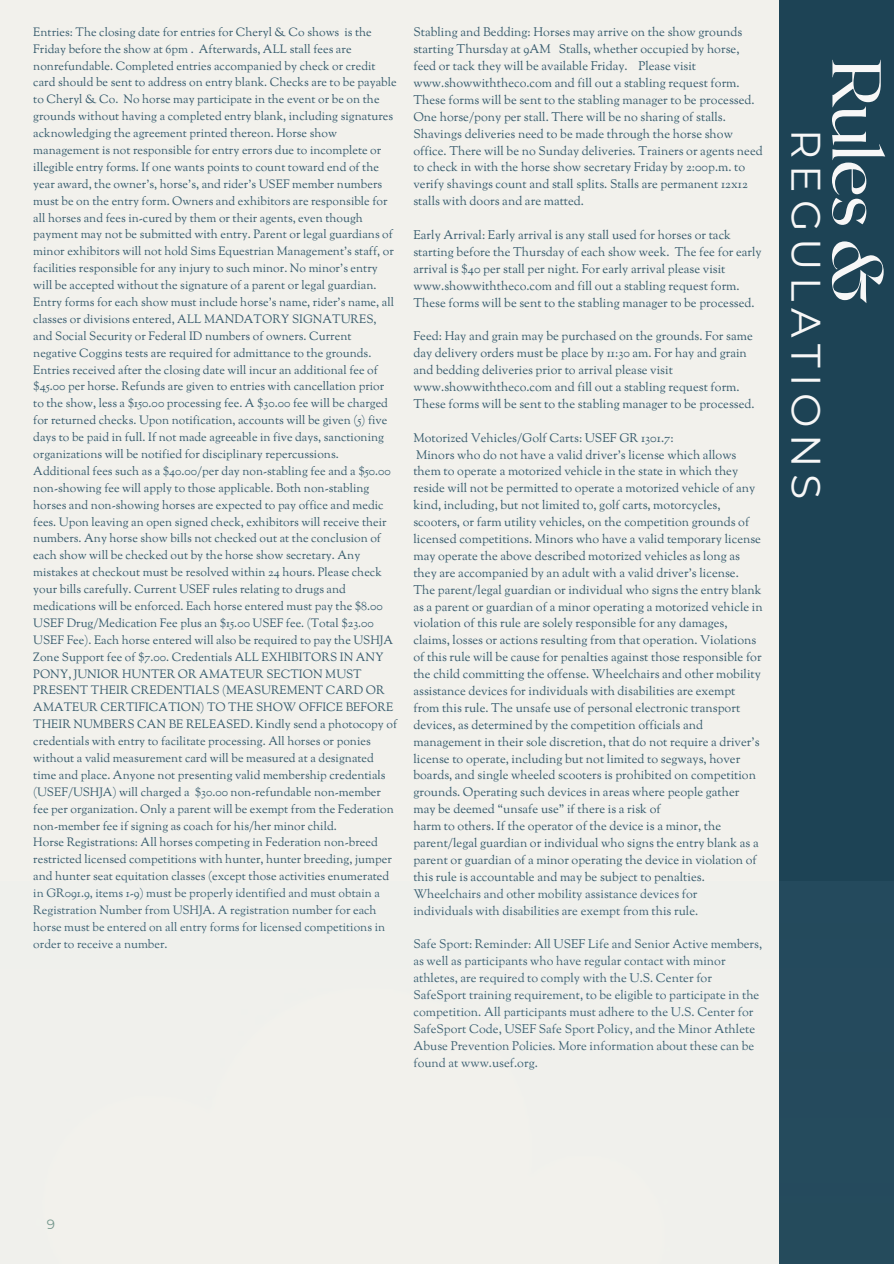
<style>
.page{position:relative;width:894px;height:1264px;background:#fff}
.page>*{position:absolute;margin:0;border:0;box-sizing:border-box;transform-origin:0 0}
.t1{font:69px "Roxborough CF";letter-spacing:-.025em;color:#f7f7f7}
.t2{font:41.1px "Montserrat";letter-spacing:.16em;color:#f7f7f7}
.t3{font:13.5px "Montserrat";color:#6c9286}
.t4{font:12.45px/17px "Sorts Mill Goudy";color:#365b6d}
.t5{font:12px/17px "Sorts Mill Goudy";color:#365b6d}
</style>
<div class="page">
<div style="left:0;top:0;width:893px;height:1263px;background:#f2f1ec"></div>
<div style="left:778px;top:0;width:115px;height:1263px;background:#1d4355"></div>
<p class="t5" style="left:33px;top:24px;width:365px">Entries: The closing date for entries for Cheryl &amp; Co shows is the Friday before the show at 6pm . Afterwards, ALL stall fees are nonrefundable. Completed entries accompanied by check or credit card should be sent to address on entry blank. Checks are to be payable to Cheryl &amp; Co. No horse may participate in the event or be on the grounds without having a completed entry blank, including signatures acknowledging the agreement printed thereon. Horse show management is not responsible for entry errors due to incomplete or illegible entry forms. If one wants points to count toward end of the year award, the owner’s, horse’s, and rider’s USEF member numbers must be on the entry form. Owners and exhibitors are responsible for all horses and fees in-cured by them or their agents, even though payment may not be submitted with entry. Parent or legal guardians of minor exhibitors will not hold Sims Equestrian Management’s staff, or facilities responsible for any injury to such minor. No minor’s entry will be accepted without the signature of a parent or legal guardian.<br>Entry forms for each show must include horse’s name, rider’s name, all classes or divisions entered, ALL MANDATORY SIGNATURES, and Social Security or Federal ID numbers of owners. Current negative Coggins tests are required for admittance to the grounds.<br>Entries received after the closing date will incur an additional fee of $45.00 per horse. Refunds are given to entries with cancellation prior to the show, less a $150.00 processing fee. A $30.00 fee will be charged for returned checks. Upon notification, accounts will be given (5) five days to be paid in full. If not made agreeable in five days, sanctioning organizations will be notified for disciplinary repercussions.<br>Additional fees such as a $40.00/per day non-stabling fee and a $50.00 non-showing fee will apply to those applicable. Both non-stabling horses and non-showing horses are expected to pay office and medic fees. Upon leaving an open signed check, exhibitors will receive their numbers. Any horse show bills not checked out at the conclusion of each show will be checked out by the horse show secretary. Any mistakes at checkout must be resolved within 24 hours. Please check your bills carefully. Current USEF rules relating to drugs and medications will be enforced. Each horse entered must pay the $8.00<br>USEF Drug/Medication Fee plus an $15.00 USEF fee. (Total $23.00<br>USEF Fee). Each horse entered will also be required to pay the USHJA Zone Support fee of $7.00. Credentials ALL EXHIBITORS IN ANY PONY, JUNIOR HUNTER OR AMATEUR SECTION MUST PRESENT THEIR CREDENTIALS (MEASUREMENT CARD OR AMATEUR CERTIFICATION) TO THE SHOW OFFICE BEFORE THEIR NUMBERS CAN BE RELEASED. Kindly send a photocopy of credentials with entry to facilitate processing. All horses or ponies without a valid measurement card will be measured at a designated time and place. Anyone not presenting valid membership credentials (USEF/USHJA) will charged a $30.00 non-refundable non-member fee per organization. Only a parent will be exempt from the Federation non-member fee if signing as coach for his/her minor child.</p>
<p class="t5" style="left:33px;top:835px;width:360px">Horse Registrations: All horses competing in Federation non-breed restricted licensed competitions with hunter, hunter breeding, jumper and hunter seat equitation classes (except those activities enumerated in GR091.9, items 1-9) must be properly identified and must obtain a Registration Number from USHJA. A registration number for each horse must be entered on all entry forms for licensed competitions in order to receive a number.</p>
<p class="t4" style="left:413px;top:25px;width:351px">Stabling and Bedding: Horses may arrive on the show grounds starting Thursday at 9AM Stalls, whether occupied by horse, feed or tack they will be available Friday. Please visit www.showwiththeco.com and fill out a stabling request form.<br>These forms will be sent to the stabling manager to be processed.<br>One horse/pony per stall. There will be no sharing of stalls.<br>Shavings deliveries need to be made through the horse show office. There will be no Sunday deliveries. Trainers or agents need to check in with the horse show secretary Friday by 2:00p.m. to verify shavings count and stall splits. Stalls are permanent 12x12 stalls with doors and are matted.</p>
<p class="t4" style="left:413px;top:227px;width:350px">Early Arrival: Early arrival is any stall used for horses or tack starting before the Thursday of each show week. The fee for early arrival is $40 per stall per night. For early arrival please visit www.showwiththeco.com and fill out a stabling request form.<br>These forms will be sent to the stabling manager to be processed.</p>
<p class="t4" style="left:413px;top:329px;width:342px">Feed: Hay and grain may be purchased on the grounds. For same day delivery orders must be place by 11:30 am. For hay and grain and bedding deliveries prior to arrival please visit www.showwiththeco.com and fill out a stabling request form.<br>These forms will be sent to the stabling manager to be processed.</p>
<p class="t4" style="left:413px;top:430px;width:261px">Motorized Vehicles/Golf Carts: USEF GR 1301.7:</p>
<p class="t4" style="left:413px;top:447px;width:351px">Minors who do not have a valid driver’s license which allows them to operate a motorized vehicle in the state in which they reside will not be permitted to operate a motorized vehicle of any kind, including, but not limited to, golf carts, motorcycles, scooters, or farm utility vehicles, on the competition grounds of licensed competitions. Minors who have a valid temporary license may operate the above described motorized vehicles as long as they are accompanied by an adult with a valid driver’s license.<br>The parent/legal guardian or individual who signs the entry blank as a parent or guardian of a minor operating a motorized vehicle in violation of this rule are solely responsible for any damages, claims, losses or actions resulting from that operation. Violations of this rule will be cause for penalties against those responsible for the child committing the offense. Wheelchairs and other mobility assistance devices for individuals with disabilities are exempt from this rule. The unsafe use of personal electronic transport devices, as determined by the competition officials and management in their sole discretion, that do not require a driver’s license to operate, including but not limited to segways, hover boards, and single wheeled scooters is prohibited on competition grounds. Operating such devices in areas where people gather may be deemed “unsafe use” if there is a risk of</p>
<p class="t4" style="left:413px;top:818px;width:347px">harm to others. If the operator of the device is a minor, the parent/legal guardian or individual who signs the entry blank as a parent or guardian of a minor operating the device in violation of this rule is accountable and may be subject to penalties.<br>Wheelchairs and other mobility assistance devices for</p>
<p class="t4" style="left:413px;top:903px;width:286px">individuals with disabilities are exempt from this rule.</p>
<p class="t4" style="left:413px;top:936px;width:350px">Safe Sport: Reminder: All USEF Life and Senior Active members, as well as participants who have regular contact with minor athletes, are required to comply with the U.S. Center for SafeSport training requirement, to be eligible to participate in the competition. All participants must adhere to the U.S. Center for SafeSport Code, USEF Safe Sport Policy, and the Minor Athlete Abuse Prevention Policies. More information about these can be found at www.usef.org.</p>
<p class="t2" style="left:831px;top:129px;width:372px;rotate:90deg">REGULATIONS</p>
<p class="t1" style="left:901px;top:59px;width:249px;rotate:90deg">Rules &amp;</p>
<p class="t3" style="left:47px;top:1215px;width:10px">9</p>
</div>
